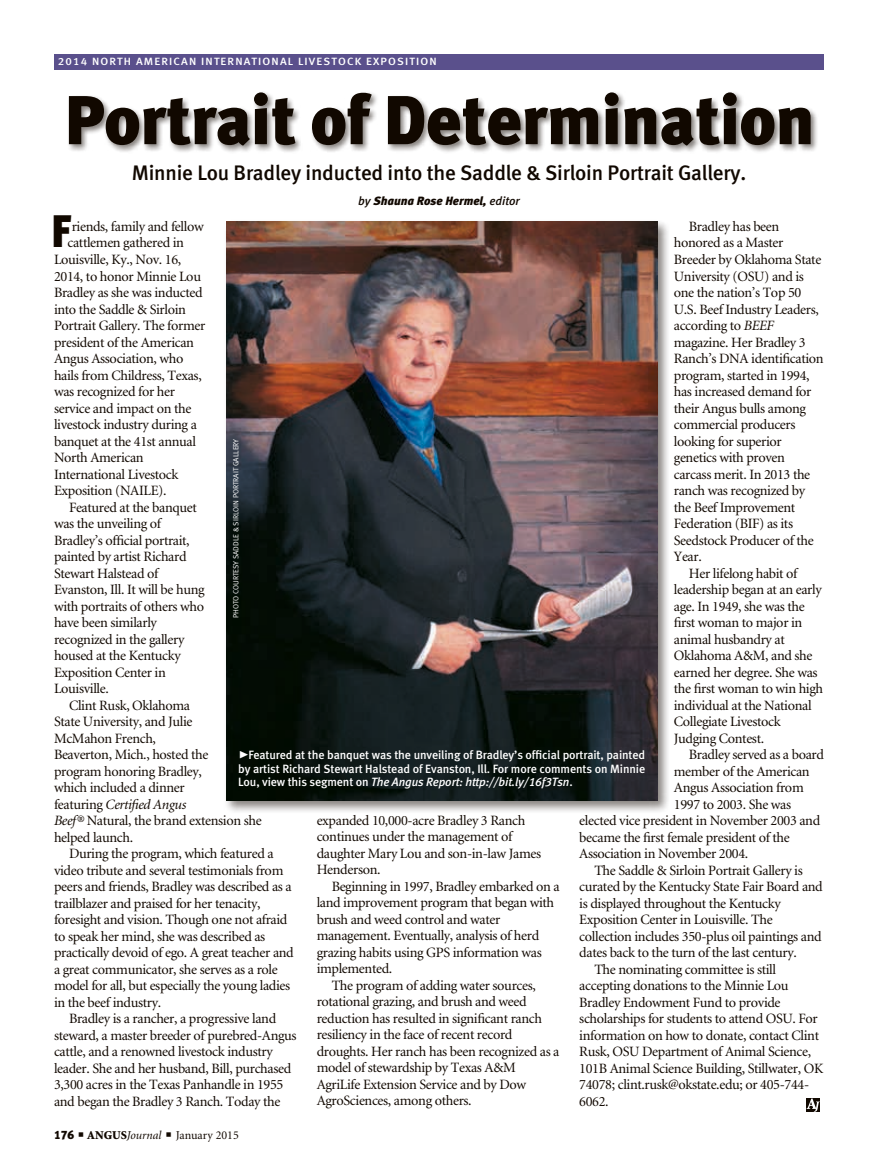
<style>
.page{position:relative;width:878px;height:1168px;background:#fff}
.page>*{position:absolute;margin:0;border:0;box-sizing:border-box;transform-origin:0 0}
.headline{font:69px "Meta Black LF";letter-spacing:-.01em;color:#110800}
.Drop_Cap{font:45.45px "Meta Black LF";color:#110800}
.deck{font:21px "Meta Medium LF";letter-spacing:-.01em;color:#110800}
.body_text{font:14.25px/16.5px "Minion";letter-spacing:-.025em;color:#110800}
.Drop_Cap-2{font:14.25px "Minion";letter-spacing:-.025em;color:#110800}
.cutlines{font:12px/13.5px "Meta Medium LF";letter-spacing:-.01em;color:#fff;text-align:justify}
.t1{font:12px "Minion";color:#110800}
.byline{font:italic 12px "Meta Black LF";color:#110800}
.Judge_name{font:10.5px "Meta Medium LF";letter-spacing:.1em;color:#fff;scale:1.1 1}
.photo_credit{font:7.5px "Meta Normal LF";color:#fff}
.s1{font-family:"Meta Medium LF"}
.s2{font-style:italic}
.s3{font-family:"Meta Black Caps Expert";font-size:21px}
.s4{font-family:"Meta Black LF"}
.s5{font-weight:900}
</style>
<div class="page">
<svg style="left:819px;top:1098px;width:1px;height:14px"></svg>
<svg style="left:806px;top:1098px;width:13px;height:14px"></svg>
<div style="left:223px;top:218px;width:448px;height:596px;background:#110800;opacity:.5"></div>
<img style="left:226px;top:221px;width:431px;height:579px">
<div style="left:54px;top:54px;width:770px;height:15px;background:#5a508c"></div>
<div style="left:67px;top:91px;width:751px;height:62px;background:#110800;opacity:.5"></div>
<p class="Judge_name" style="left:58px;top:56px;width:346px">2014 NORTH AMERICAN INTERNATIONAL LIVESTOCK EXPOSITION</p>
<p class="headline" style="left:65px;top:79px;width:751px">Portrait of Determination</p>
<p class="deck" style="left:132px;top:160px;width:615px">Minnie Lou Bradley inducted into the Saddle &amp; Sirloin Portrait Gallery.</p>
<p class="byline" style="left:358px;top:194px;width:163px"><span class="s1">by</span> Shauna Rose Hermel, <span class="s1">editor</span></p>
<p class="Drop_Cap" style="left:51px;top:204px;width:21px">F</p>
<p class="Drop_Cap-2" style="left:72px;top:219px;width:133px">riends, family and fellow</p>
<p class="body_text" style="left:674px;top:219px;width:151px;text-indent:15px">Bradley has been honored as a Master<br>Breeder by Oklahoma State<br>University (OSU) and is one the nation’s Top 50<br>U.S. Beef Industry Leaders, according to <span class="s2">BEEF </span>magazine. Her Bradley 3<br>Ranch’s DNA identification program, started in 1994, has increased demand for their Angus bulls among commercial producers looking for superior genetics with proven carcass merit. In 2013 the ranch was recognized by the Beef Improvement<br>Federation (BIF) as its<br>Seedstock Producer of the<br>Year.</p>
<p class="body_text" style="left:674px;top:565px;width:151px;text-indent:15px">Her lifelong habit of leadership began at an early age. In 1949, she was the first woman to major in animal husbandry at<br>Oklahoma A&amp;M, and she earned her degree. She was the first woman to win high individual at the National<br>Collegiate Livestock<br>Judging Contest.</p>
<p class="body_text" style="left:688px;top:747px;width:136px">Bradley served as a board</p>
<p class="body_text" style="left:674px;top:763px;width:137px">member of the American</p>
<p class="body_text" style="left:674px;top:780px;width:131px">Angus Association from</p>
<p class="body_text" style="left:674px;top:796px;width:119px">1997 to 2003. She was</p>
<p class="body_text" style="left:579px;top:813px;width:242px">elected vice president in November 2003 and</p>
<p class="body_text" style="left:579px;top:829px;width:212px">became the first female president of the</p>
<p class="body_text" style="left:579px;top:846px;width:170px">Association in November 2004.</p>
<p class="body_text" style="left:579px;top:862px;width:245px;text-indent:15px">The Saddle &amp; Sirloin Portrait Gallery is curated by the Kentucky State Fair Board and is displayed throughout the Kentucky Exposition Center in Louisville. The collection includes 350-plus oil paintings and dates back to the turn of the last century.</p>
<p class="body_text" style="left:579px;top:961px;width:245px;text-indent:15px">The nominating committee is still accepting donations to the Minnie Lou Bradley Endowment Fund to provide scholarships for students to attend OSU. For information on how to donate, contact Clint Rusk, OSU Department of Animal Science, 101B Animal Science Building, Stillwater, OK 74078; clint.rusk@okstate.edu; or 405-744- 6062.</p>
<p class="Drop_Cap-2" style="left:67px;top:236px;width:118px">cattlemen gathered in</p>
<p class="Drop_Cap-2" style="left:54px;top:252px;width:129px">Louisville, Ky., Nov. 16,</p>
<p class="Drop_Cap-2" style="left:54px;top:269px;width:148px">2014, to honor Minnie Lou</p>
<p class="Drop_Cap-2" style="left:54px;top:285px;width:150px">Bradley as she was inducted</p>
<p class="Drop_Cap-2" style="left:54px;top:302px;width:133px">into the Saddle &amp; Sirloin</p>
<p class="Drop_Cap-2" style="left:54px;top:318px;width:153px">Portrait Gallery. The former</p>
<p class="Drop_Cap-2" style="left:54px;top:335px;width:141px">president of the American</p>
<p class="Drop_Cap-2" style="left:54px;top:351px;width:131px">Angus Association, who</p>
<p class="Drop_Cap-2" style="left:54px;top:368px;width:149px">hails from Childress, Texas,</p>
<p class="Drop_Cap-2" style="left:54px;top:384px;width:122px">was recognized for her</p>
<p class="Drop_Cap-2" style="left:54px;top:401px;width:139px">service and impact on the</p>
<p class="Drop_Cap-2" style="left:54px;top:417px;width:144px">livestock industry during a</p>
<p class="Drop_Cap-2" style="left:54px;top:434px;width:143px">banquet at the 41st annual</p>
<p class="Drop_Cap-2" style="left:54px;top:450px;width:91px">North American</p>
<p class="Drop_Cap-2" style="left:54px;top:467px;width:126px">International Livestock</p>
<p class="Drop_Cap-2" style="left:54px;top:483px;width:114px">Exposition (NAILE).</p>
<p class="body_text" style="left:54px;top:499px;width:152px;text-indent:15px">Featured at the banquet was the unveiling of<br>Bradley’s official portrait, painted by artist Richard<br>Stewart Halstead of<br>Evanston, Ill. It will be hung with portraits of others who have been similarly recognized in the gallery housed at the Kentucky<br>Exposition Center in<br>Louisville.</p>
<p class="body_text" style="left:54px;top:697px;width:209px;text-indent:15px">Clint Rusk, Oklahoma<br>State University, and Julie<br>McMahon French,<br>Beaverton, Mich., hosted the<br>program honoring Bradley,<br>which included a dinner<br>featuring <span class="s2">Certified Angus<br>Beef®</span> Natural, the brand extension she helped launch.</p>
<p class="body_text" style="left:54px;top:846px;width:241px;text-indent:15px">During the program, which featured a video tribute and several testimonials from peers and friends, Bradley was described as a trailblazer and praised for her tenacity, foresight and vision. Though one not afraid to speak her mind, she was described as practically devoid of ego. A great teacher and a great communicator, she serves as a role model for all, but especially the young ladies in the beef industry.</p>
<p class="body_text" style="left:54px;top:1011px;width:244px;text-indent:15px">Bradley is a rancher, a progressive land steward, a master breeder of purebred-Angus cattle, and a renowned livestock industry leader. She and her husband, Bill, purchased 3,300 acres in the Texas Panhandle in 1955 and began the Bradley 3 Ranch. Today the</p>
<p class="photo_credit" style="left:231px;top:618px;width:181px;rotate:-90deg">PHOTO COURTESY SADDLE &amp; SIRLOIN PORTRAIT GALLERY</p>
<p class="cutlines" style="left:238px;top:748px;width:408px"><span class="s3">@</span>Featured at the banquet was the unveiling of Bradley’s official portrait, painted by artist Richard Stewart Halstead of Evanston, Ill. For more comments on Minnie Lou, view this segment on <span class="s2">The Angus Report: http://bit.ly/16f3Tsn</span>.</p>
<p class="body_text" style="left:316px;top:812px;width:226px">expanded 10,000-acre Bradley 3 Ranch continues under the management of daughter Mary Lou and son-in-law James<br>Henderson.</p>
<p class="body_text" style="left:316px;top:878px;width:244px;text-indent:15px">Beginning in 1997, Bradley embarked on a land improvement program that began with brush and weed control and water management. Eventually, analysis of herd grazing habits using GPS information was implemented.</p>
<p class="body_text" style="left:316px;top:977px;width:244px;text-indent:15px">The program of adding water sources, rotational grazing, and brush and weed reduction has resulted in significant ranch resiliency in the face of recent record droughts. Her ranch has been recognized as a model of stewardship by Texas A&amp;M AgriLife Extension Service and by Dow AgroSciences, among others.</p>
<p class="t1" style="left:54px;top:1129px;width:186px"><span class="s4">176</span> ■ <span class="s5">ANGUS</span><span class="s2">Journal</span> ■ January 2015</p>
</div>
